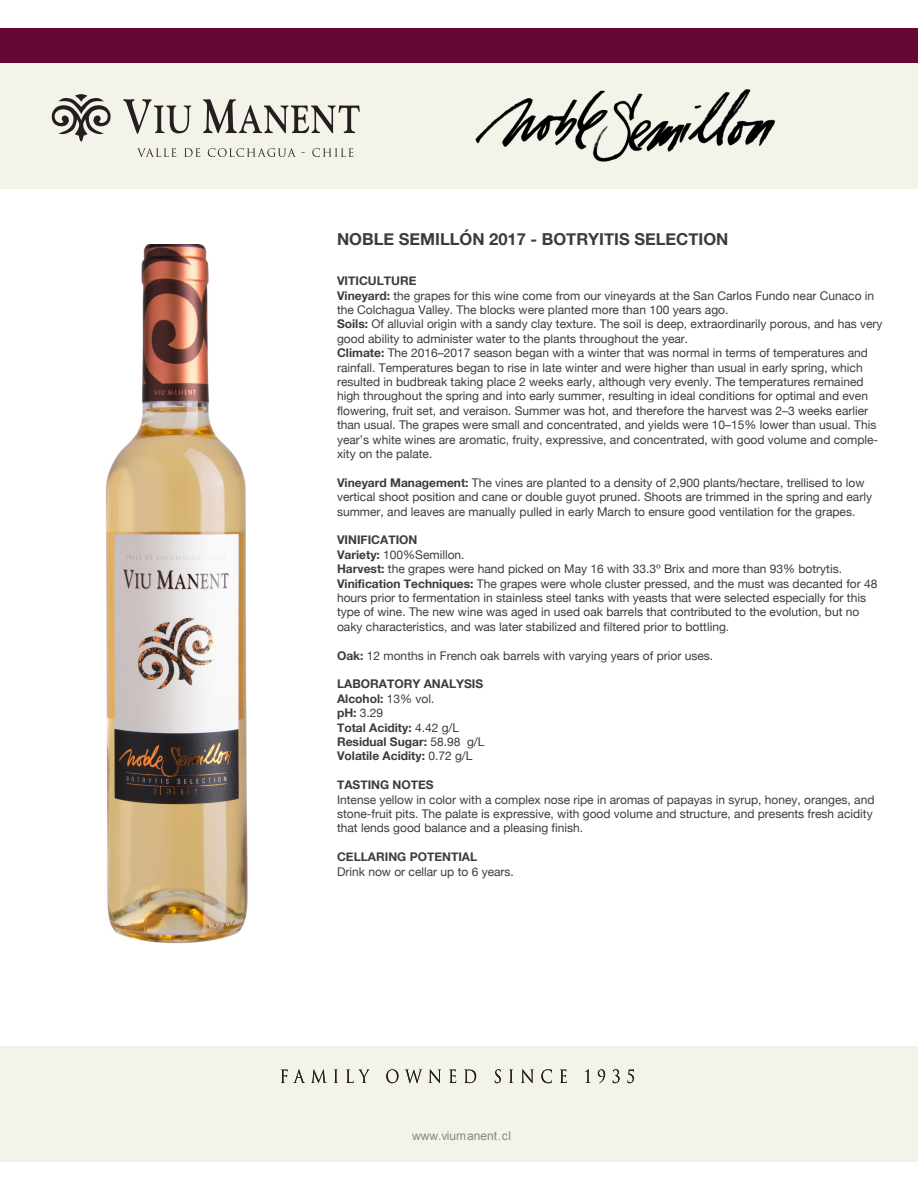
<style>
.page{position:relative;width:918px;height:1188px;background:#fff}
.page>*{position:absolute;margin:0;border:0;box-sizing:border-box;transform-origin:0 0}
.t1{font:700 16.5px "Helvetica Neue";color:#3c3c3b}
.t2{font:12px/14.4px "Helvetica Neue";color:#3c3c3b}
.t3{font:700 12px/14.4px "Helvetica Neue";color:#3c3c3b}
.t4{font:12px "Arial";color:#86868a}
.s1{font-weight:700}
.s2{font-weight:400}
</style>
<div class="page">
<div style="left:0;top:28px;width:918px;height:36px;background:#650934"></div>
<div style="left:0;top:64px;width:918px;height:125px;background:#f4f3ea"></div>
<div style="left:0;top:1046px;width:918px;height:115px;background:#f4f3ea"></div>
<svg style="left:51px;top:94px;width:60px;height:48px"></svg>
<svg style="left:123px;top:99px;width:68px;height:35px"></svg>
<svg style="left:203px;top:99px;width:157px;height:34px"></svg>
<svg style="left:137px;top:148px;width:39px;height:9px"></svg>
<svg style="left:184px;top:148px;width:16px;height:9px"></svg>
<svg style="left:208px;top:148px;width:88px;height:9px"></svg>
<svg style="left:312px;top:148px;width:41px;height:9px"></svg>
<svg style="left:281px;top:1069px;width:24px;height:14px"></svg>
<svg style="left:311px;top:1069px;width:16px;height:14px"></svg>
<svg style="left:334px;top:1070px;width:4px;height:13px"></svg>
<svg style="left:346px;top:1070px;width:23px;height:13px"></svg>
<svg style="left:386px;top:1069px;width:12px;height:14px"></svg>
<svg style="left:405px;top:1070px;width:17px;height:13px"></svg>
<svg style="left:429px;top:1069px;width:12px;height:14px"></svg>
<svg style="left:449px;top:1069px;width:7px;height:14px"></svg>
<svg style="left:464px;top:1069px;width:12px;height:14px"></svg>
<svg style="left:495px;top:1069px;width:6px;height:14px"></svg>
<svg style="left:509px;top:1070px;width:4px;height:13px"></svg>
<svg style="left:521px;top:1069px;width:13px;height:14px"></svg>
<svg style="left:541px;top:1069px;width:11px;height:14px"></svg>
<svg style="left:560px;top:1069px;width:7px;height:14px"></svg>
<svg style="left:585px;top:1069px;width:5px;height:14px"></svg>
<svg style="left:598px;top:1069px;width:7px;height:14px"></svg>
<svg style="left:613px;top:1069px;width:7px;height:14px"></svg>
<svg style="left:628px;top:1070px;width:6px;height:13px"></svg>
<img style="left:475px;top:89px;width:300px;height:73px">
<img style="left:105px;top:245px;width:143px;height:699px">
<h1 class="t1" style="left:337px;top:226px;width:393px">NOBLE SEMILLÓN 2017 - BOTRYITIS SELECTION</h1>
<p class="t2" style="left:337px;top:274px;width:547px"><span class="s1">VITICULTURE<br>Vineyard:</span> the grapes for this wine come from our vineyards at the San Carlos Fundo near Cunaco in the Colchagua Valley. The blocks were planted more than 100 years ago.<br><span class="s1">Soils:</span> Of alluvial origin with a sandy clay texture. The soil is deep, extraordinarily porous, and has very good ability to administer water to the plants throughout the year.<br><span class="s1">Climate:</span> The 2016–2017 season began with a winter that was normal in terms of temperatures and rainfall. Temperatures began to rise in late winter and were higher than usual in early spring, which resulted in budbreak taking place 2 weeks early, although very evenly. The temperatures remained high throughout the spring and into early summer, resulting in ideal conditions for optimal and even flowering, fruit set, and veraison. Summer was hot, and therefore the harvest was 2–3 weeks earlier than usual. The grapes were small and concentrated, and yields were 10–15% lower than usual. This year’s white wines are aromatic, fruity, expressive, and concentrated, with good volume and comple&shy;xity on the palate.</p>
<p class="t2" style="left:337px;top:476px;width:537px"><span class="s1">Vineyard Management:</span> The vines are planted to a density of 2,900 plants/hectare, trellised to low vertical shoot position and cane or double guyot pruned. Shoots are trimmed in the spring and early summer, and leaves are manually pulled in early March to ensure good ventilation for the grapes.</p>
<p class="t2" style="left:337px;top:534px;width:542px"><span class="s1">VINIFICATION<br>Variety:</span> 100%Semillon.<br><span class="s1">Harvest:</span> the grapes were hand picked on May 16 with 33.3º Brix and more than 93% botrytis.<br><span class="s1">Vinification Techniques:</span> The grapes were whole cluster pressed, and the must was decanted for 48 hours prior to fermentation in stainless steel tanks with yeasts that were selected especially for this type of wine. The new wine was aged in used oak barrels that contributed to the evolution, but no oaky characteristics, and was later stabilized and filtered prior to bottling.</p>
<p class="t2" style="left:337px;top:649px;width:378px"><span class="s1">Oak:</span> 12 months in French oak barrels with varying years of prior uses.</p>
<p class="t3" style="left:337px;top:677px;width:149px">LABORATORY ANALYSIS<br>Alcohol: <span class="s2">13% vol.<br></span>pH: <span class="s2">3.29<br></span>Total Acidity: <span class="s2">4.42 g/L<br></span>Residual Sugar: <span class="s2">58.98 g/L<br></span>Volatile Acidity: <span class="s2">0.72 g/L</span></p>
<p class="t3" style="left:337px;top:778px;width:98px">TASTING NOTES</p>
<p class="t2" style="left:337px;top:793px;width:539px">Intense yellow in color with a complex nose ripe in aromas of papayas in syrup, honey, oranges, and stone-fruit pits. The palate is expressive, with good volume and structure, and presents fresh acidity that lends good balance and a pleasing finish.</p>
<p class="t3" style="left:337px;top:850px;width:142px">CELLARING POTENTIAL</p>
<p class="t2" style="left:337px;top:865px;width:178px">Drink now or cellar up to 6 years.</p>
<p class="t4" style="left:412px;top:1128px;width:101px">www.viumanent.cl</p>
</div>
